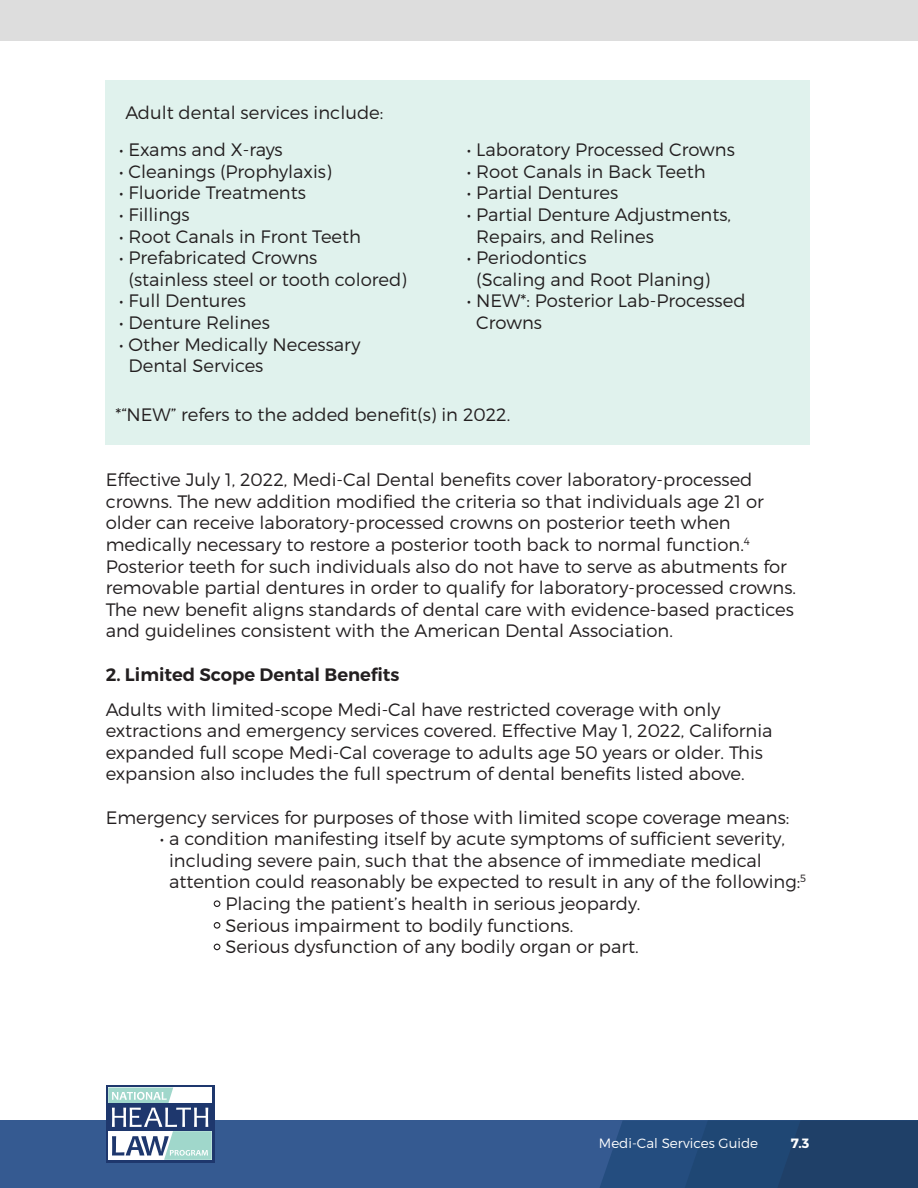
<style>
.page{position:relative;width:918px;height:1188px;background:#fff}
.page>*{position:absolute;margin:0;border:0;box-sizing:border-box;transform-origin:0 0}
.t1{font:300 18px/21.6px "Montserrat";color:#231f20}
.t2{font:600 18px "Montserrat";color:#231f20}
.t3{font:300 13.5px "Montserrat";color:#fff}
.t4{font:700 13.5px "Montserrat";color:#fff}
</style>
<div class="page">
<div style="left:106px;top:80px;width:704px;height:47px;background:#e0f2ed"></div>
<div style="left:106px;top:367px;width:704px;height:78px;background:#e0f2ed"></div>
<div style="left:0;top:1120px;width:918px;height:68px;background:#355a91"></div>
<svg style="left:600px;top:1120px;width:318px;height:68px;background:#214673"></svg>
<svg style="left:106px;top:1085px;width:109px;height:78px"></svg>
<svg style="left:108px;top:1088px;width:104px;height:72px;background:#91a8ba"></svg>
<svg style="left:214px;top:900px;width:6px;height:7px"></svg>
<svg style="left:214px;top:922px;width:6px;height:7px"></svg>
<svg style="left:214px;top:944px;width:6px;height:6px"></svg>
<div style="left:0;top:0;width:918px;height:40px;background:#ddd"></div>
<div style="left:106px;top:125px;width:704px;height:268px;background:#e0f2ed"></div>
<p class="t1" style="left:125px;top:101px;width:259px">Adult dental services include:</p>
<p class="t1" style="left:119px;top:139px;width:165px">• Exams and X-rays</p>
<p class="t1" style="left:119px;top:160px;width:214px">• Cleanings (Prophylaxis)</p>
<p class="t1" style="left:119px;top:182px;width:188px">• Fluoride Treatments</p>
<p class="t1" style="left:119px;top:204px;width:72px">• Fillings</p>
<p class="t1" style="left:119px;top:225px;width:243px">• Root Canals in Front Teeth</p>
<p class="t1" style="left:129px;top:247px;width:280px;text-indent:-9px">• Prefabricated Crowns<br>(stainless steel or tooth colored)</p>
<p class="t1" style="left:119px;top:290px;width:128px">• Full Dentures</p>
<p class="t1" style="left:119px;top:312px;width:152px">• Denture Relines</p>
<p class="t1" style="left:129px;top:333px;width:233px;text-indent:-9px">• Other Medically Necessary<br>Dental Services</p>
<p class="t1" style="left:467px;top:139px;width:270px">• Laboratory Processed Crowns</p>
<p class="t1" style="left:467px;top:160px;width:240px">• Root Canals in Back Teeth</p>
<p class="t1" style="left:467px;top:182px;width:153px">• Partial Dentures</p>
<p class="t1" style="left:476px;top:204px;width:256px;text-indent:-9px">• Partial Denture Adjustments,<br>Repairs, and Relines</p>
<p class="t1" style="left:476px;top:247px;width:235px;text-indent:-9px">• Periodontics<br>(Scaling and Root Planing)</p>
<p class="t1" style="left:476px;top:290px;width:271px;text-indent:-9px">• NEW*: Posterior Lab-Processed<br>Crowns</p>
<p class="t1" style="left:116px;top:404px;width:396px">*“NEW” refers to the added benefit(s) in 2022.</p>
<p class="t1" style="left:106px;top:469px;width:692px">Effective July 1, 2022, Medi-Cal Dental benefits cover laboratory-processed crowns. The new addition modified the criteria so that individuals age 21 or older can receive laboratory-processed crowns on posterior teeth when medically necessary to restore a posterior tooth back to normal function.<sup>4<br></sup>Posterior teeth for such individuals also do not have to serve as abutments for removable partial dentures in order to qualify for laboratory-processed crowns.<br>The new benefit aligns standards of dental care with evidence-based practices and guidelines consistent with the American Dental Association.</p>
<p class="t2" style="left:106px;top:663px;width:295px">2. Limited Scope Dental Benefits</p>
<p class="t1" style="left:106px;top:698px;width:668px">Adults with limited-scope Medi-Cal have restricted coverage with only extractions and emergency services covered. Effective May 1, 2022, California expanded full scope Medi-Cal coverage to adults age 50 years or older. This expansion also includes the full spectrum of dental benefits listed above.</p>
<p class="t1" style="left:106px;top:806px;width:685px">Emergency services for purposes of those with limited scope coverage means:</p>
<p class="t1" style="left:160px;top:828px;width:627px">• a condition manifesting itself by acute symptoms of sufficient severity,</p>
<p class="t1" style="left:169px;top:849px;width:594px">including severe pain, such that the absence of immediate medical</p>
<p class="t1" style="left:169px;top:871px;width:639px">attention could reasonably be expected to result in any of the following:<sup>5</sup></p>
<p class="t1" style="left:225px;top:893px;width:417px">Placing the patient’s health in serious jeopardy.</p>
<p class="t1" style="left:225px;top:914px;width:349px">Serious impairment to bodily functions.</p>
<p class="t1" style="left:225px;top:936px;width:415px">Serious dysfunction of any bodily organ or part.</p>
<p class="t3" style="left:599px;top:1135px;width:161px">Medi-Cal Services Guide</p>
<p class="t4" style="left:791px;top:1135px;width:20px">7.3</p>
</div>
